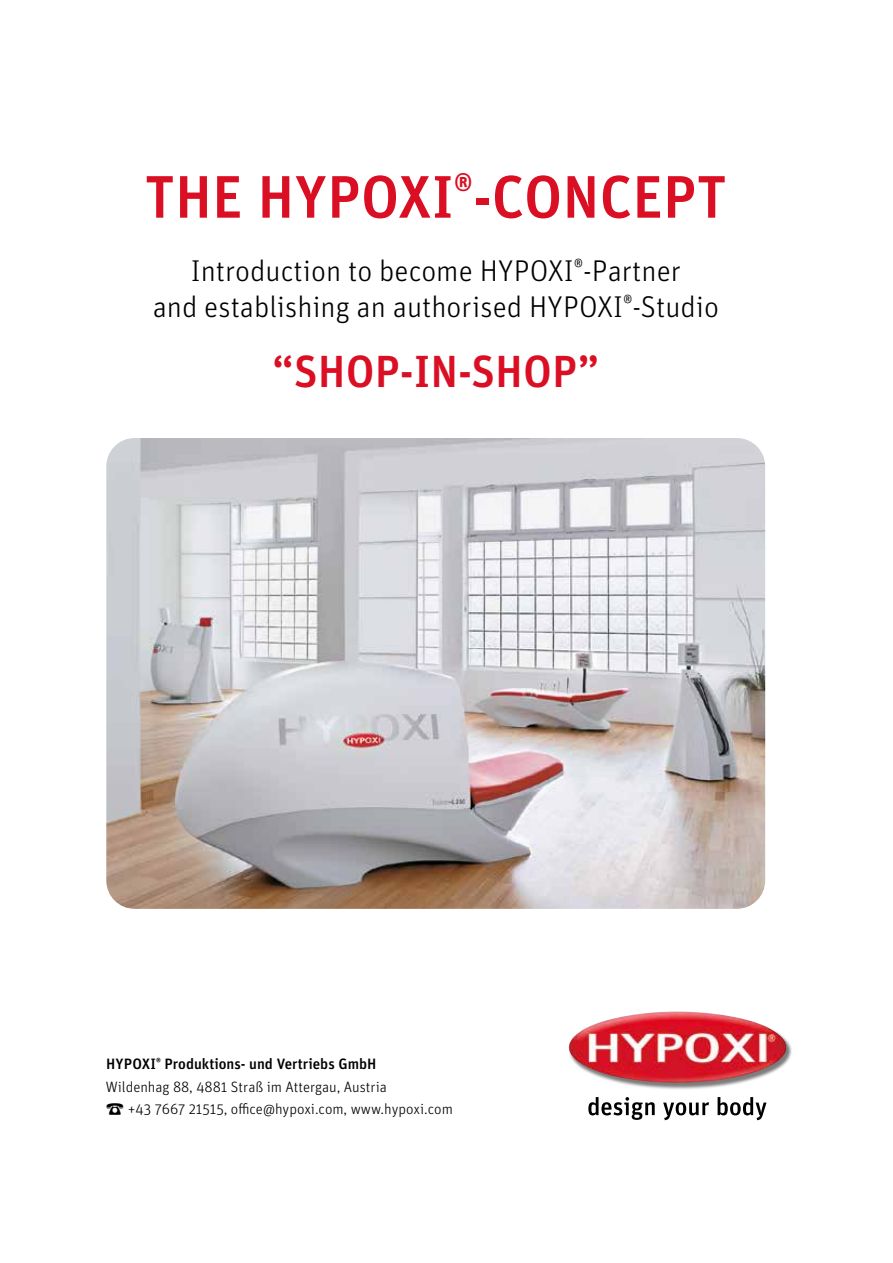
<style>
.page{position:relative;width:893px;height:1263px;background:#fff}
.page>*{position:absolute;margin:0;border:0;box-sizing:border-box;transform-origin:0 0}
.t1{font:500 60px "Unit Pro";color:#da0f23}
.t2{font:500 45px "Unit Pro";color:#da0f23}
.t3{font:300 30px/36px "Unit Pro";color:#000;text-align:center}
.t4{font:300 15px "Unit Pro";color:#000}
.t5{font:500 15px "Unit Pro";color:#000}
</style>
<div class="page">
<img style="left:106px;top:438px;width:659px;height:471px">
<svg style="left:588px;top:1097px;width:178px;height:23px"></svg>
<div style="left:569px;top:1012px;width:223px;height:78px;background:#000;opacity:.52"></div>
<img style="left:568px;top:1011px;width:222px;height:74px">
<h1 class="t1" style="left:145px;top:154px;width:584px">THE HYPOXI<sup>®</sup>-CONCEPT</h1>
<h3 class="t3" style="left:153px;top:252px;width:568px">Introduction to become HYPOXI<sup>®</sup>-Partner<br>and establishing an authorised HYPOXI<sup>®</sup>-Studio</h3>
<h2 class="t2" style="left:272px;top:339px;width:329px">“SHOP-IN-SHOP”</h2>
<p class="t5" style="left:106px;top:1053px;width:272px">HYPOXI<sup>®</sup> Produktions- und Vertriebs GmbH</p>
<p class="t4" style="left:106px;top:1077px;width:283px">Wildenhag 88, 4881 Straß im Attergau, Austria</p>
<p class="t4" style="left:128px;top:1099px;width:327px">+43 7667 21515, office@hypoxi.com, www.hypoxi.com</p>
</div>
